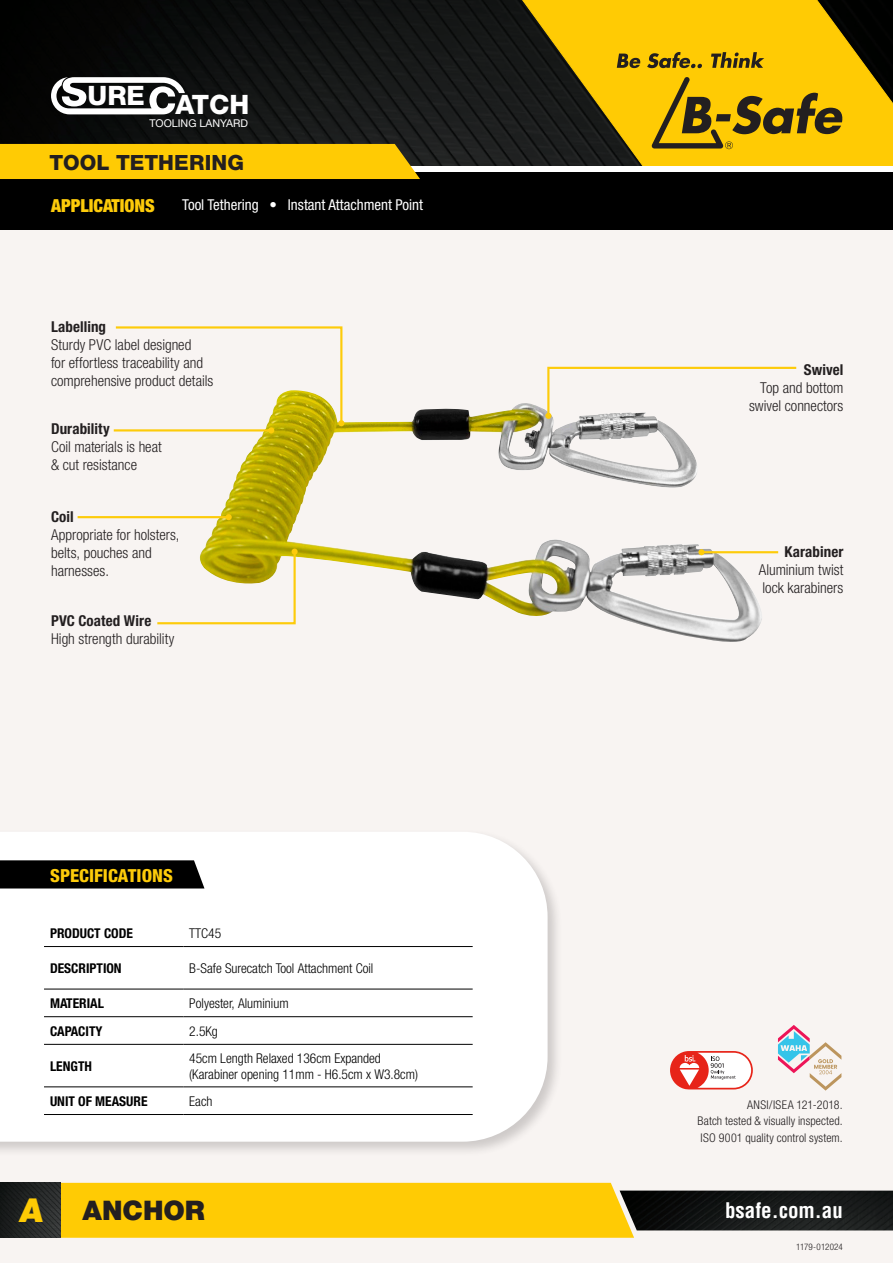
<style>
.page{position:relative;width:893px;height:1263px;background:#fff}
.page>*{position:absolute;margin:0;border:0;box-sizing:border-box;transform-origin:0 0}
.t1{font:900 33px "Helvetica Neue LT Std";color:#ffcb04}
.t2{font:900 27px "Helvetica Neue LT Std";color:#231f20}
.t3{font:800 26.7px "Helvetica Neue LT Std";color:#fff}
.t4{font:21px "Helvetica Neue LT 85 Hv";letter-spacing:.005em;color:#231f20}
.t5{font:700 condensed 21px "Helvetica LT Std";color:#fff}
.t6{font:18px "Helvetica Neue LT 87 Hv Cn";color:#fdcb0a}
.t7{font:18px "Helvetica Neue LT 97 Blk Cn";color:#fdcb0a}
.Part_Body_Copy{font:15px/18px "Helvetica Neue LT 47 Lt Cn";color:#231f20}
.Part_Heading{font:15px "Helvetica Neue LT 77 Bd Cn";letter-spacing:.005em;color:#231f20}
.Paragraph_Style_1{font:condensed 15px "Helvetica Neue LT Std";color:#fff}
.Specification_Copy{font:13.5px/16.5px "Helvetica Neue LT 47 Lt Cn";color:#000}
.Specification_Headings{font:13.5px "Helvetica Neue LT 77 Bd Cn";color:#000}
.Statement_Copy{font:12px "Helvetica Neue LT 47 Lt Cn";letter-spacing:.01em;color:#231f20}
.t8{font:10.65px "Helvetica Neue LT Std";color:#fff}
.t9{font:9px "Helvetica Neue LT 47 Lt Cn";letter-spacing:.005em;color:#231f20}
</style>
<div class="page">
<svg style="left:0;top:0;width:518px;height:166px;background:#101111"></svg>
<div style="left:0;top:221px;width:893px;height:1042px;background:#f8f4f2"></div>
<div style="left:0;top:172px;width:893px;height:58px;background:#000"></div>
<svg style="left:518px;top:0;width:375px;height:166px;background:#b49108"></svg>
<svg style="left:652px;top:77px;width:191px;height:72px;background:#c09a0b"></svg>
<svg style="left:617px;top:54px;width:23px;height:14px"></svg>
<svg style="left:647px;top:52px;width:55px;height:16px"></svg>
<svg style="left:711px;top:52px;width:53px;height:16px"></svg>
<div style="left:0;top:144px;width:420px;height:35px;background:#ffcb04"></div>
<img style="left:634px;top:1190px;width:259px;height:40px">
<div style="left:60px;top:1183px;width:574px;height:55px;background:#ffcb04"></div>
<img style="left:0;top:1183px;width:60px;height:55px">
<div style="left:0;top:829px;width:563px;height:327px;background:#231f20;opacity:.2"></div>
<div style="left:0;top:832px;width:548px;height:310px;background:#fff"></div>
<div style="left:0;top:860px;width:204px;height:28px;background:#000"></div>
<img style="left:200px;top:403px;width:562px;height:239px">
<svg style="left:157px;top:549px;width:141px;height:76px"></svg>
<svg style="left:545px;top:366px;width:252px;height:53px"></svg>
<hr style="left:44px;top:946px;width:139px;height:1px;background:#000">
<hr style="left:183px;top:946px;width:290px;height:1px;background:#000">
<hr style="left:44px;top:989px;width:139px;height:1px;background:#000">
<hr style="left:183px;top:989px;width:290px;height:1px;background:#000">
<hr style="left:44px;top:1016px;width:139px;height:1px;background:#000">
<hr style="left:183px;top:1016px;width:290px;height:1px;background:#000">
<hr style="left:44px;top:1044px;width:139px;height:1px;background:#000">
<hr style="left:183px;top:1044px;width:290px;height:1px;background:#000">
<hr style="left:44px;top:1086px;width:139px;height:1px;background:#000">
<hr style="left:183px;top:1086px;width:290px;height:1px;background:#000">
<hr style="left:44px;top:1114px;width:139px;height:1px;background:#000">
<hr style="left:183px;top:1114px;width:290px;height:1px;background:#000">
<svg style="left:778px;top:1025px;width:63px;height:65px"></svg>
<svg style="left:670px;top:1051px;width:83px;height:38px"></svg>
<hr style="left:78px;top:516px;width:151px;height:2px;background:#fdcb0a">
<svg style="left:226px;top:514px;width:6px;height:6px"></svg>
<hr style="left:701px;top:551px;width:77px;height:2px;background:#fdcb0a">
<svg style="left:698px;top:549px;width:6px;height:6px"></svg>
<svg style="left:114px;top:326px;width:230px;height:107px"></svg>
<svg style="left:51px;top:77px;width:134px;height:37px"></svg>
<p class="t3" style="left:88px;top:80px;width:59px">URE</p>
<p class="t3" style="left:176px;top:89px;width:75px">ATCH</p>
<p class="t8" style="left:149px;top:116px;width:100px">TOOLING LANYARD</p>
<p class="t4" style="left:50px;top:150px;width:196px">TOOL TETHERING</p>
<p class="t7" style="left:51px;top:195px;width:105px">APPLICATIONS</p>
<p class="Paragraph_Style_1" style="left:182px;top:196px;width:242px">Tool Tethering • Instant Attachment Point</p>
<p class="Part_Heading" style="left:51px;top:318px;width:57px">Labelling</p>
<p class="Part_Body_Copy" style="left:51px;top:335px;width:164px">Sturdy PVC label designed<br>for effortless traceability and comprehensive product details</p>
<p class="Part_Heading" style="left:51px;top:420px;width:60px">Durability</p>
<p class="Part_Body_Copy" style="left:51px;top:438px;width:112px">Coil materials is heat &amp; cut resistance</p>
<p class="Part_Heading" style="left:51px;top:508px;width:24px">Coil</p>
<p class="Part_Body_Copy" style="left:51px;top:526px;width:130px">Appropriate for holsters, belts, pouches and harnesses.</p>
<p class="Part_Heading" style="left:51px;top:612px;width:102px">PVC Coated Wire</p>
<p class="Part_Body_Copy" style="left:51px;top:630px;width:125px">High strength durability</p>
<p class="t6" style="left:50px;top:864px;width:124px">SPECIFICATIONS</p>
<p class="Part_Heading" style="left:804px;top:360px;width:41px">Swivel</p>
<p class="Part_Body_Copy" style="left:749px;top:378px;width:96px;text-align:right">Top and bottom swivel connectors</p>
<p class="Part_Heading" style="left:784px;top:543px;width:60px">Karabiner</p>
<p class="Part_Body_Copy" style="left:759px;top:561px;width:86px">Aluminium twist lock karabiners</p>
<p class="Specification_Headings" style="left:50px;top:925px;width:84px">PRODUCT CODE</p>
<p class="Specification_Copy" style="left:189px;top:925px;width:33px">TTC45</p>
<p class="Specification_Headings" style="left:50px;top:960px;width:73px">DESCRIPTION</p>
<p class="Specification_Copy" style="left:189px;top:960px;width:186px">B-Safe Surecatch Tool Attachment Coil</p>
<p class="Specification_Headings" style="left:50px;top:995px;width:55px">MATERIAL</p>
<p class="Specification_Copy" style="left:189px;top:995px;width:101px">Polyester, Aluminium</p>
<p class="Specification_Headings" style="left:50px;top:1023px;width:54px">CAPACITY</p>
<p class="Specification_Copy" style="left:189px;top:1023px;width:30px">2.5Kg</p>
<p class="Specification_Headings" style="left:50px;top:1058px;width:43px">LENGTH</p>
<p class="Specification_Copy" style="left:189px;top:1049px;width:230px">45cm Length Relaxed 136cm Expanded (Karabiner opening 11mm - H6.5cm x W3.8cm)</p>
<p class="Specification_Headings" style="left:50px;top:1093px;width:99px">UNIT OF MEASURE</p>
<p class="Specification_Copy" style="left:189px;top:1093px;width:25px">Each</p>
<p class="Statement_Copy" style="left:747px;top:1098px;width:97px">ANSI/ISEA 121-2018.</p>
<p class="Statement_Copy" style="left:698px;top:1114px;width:147px">Batch tested &amp; visually inspected.</p>
<p class="Statement_Copy" style="left:701px;top:1131px;width:144px">ISO 9001 quality control system.</p>
<p class="t1" style="left:19px;top:1190px;width:29px">A</p>
<p class="t2" style="left:83px;top:1194px;width:124px">ANCHOR</p>
<h3 class="t5" style="left:725px;top:1197px;width:119px">bsafe.com.au</h3>
<p class="t9" style="left:796px;top:1242px;width:48px">1179-012024</p>
</div>
